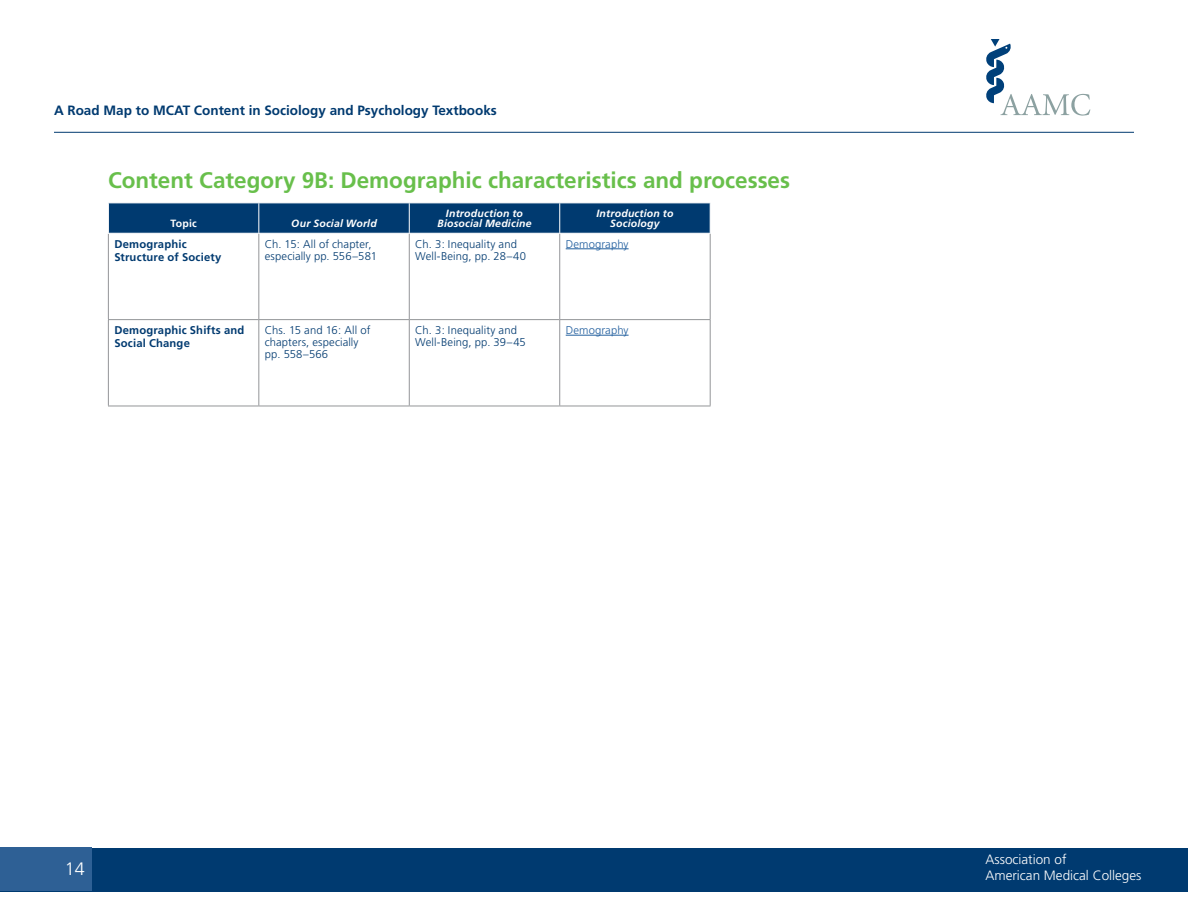
<style>
.page{position:relative;width:1188px;height:918px;background:#fff}
.page>*{position:absolute;margin:0;border:0;box-sizing:border-box;transform-origin:0 0}
.t1{font:700 22.5px "Frutiger";color:#68bf4b}
.t2{font:300 18px "Frutiger";color:#fff}
.t3{font:700 13.5px "Frutiger";color:#003a70}
.t4{font:300 13.5px/16.2px "Frutiger";color:#fff}
.t5{font:300 11.25px/12px "Frutiger";letter-spacing:.01em;color:#003a70}
.t6{font:700 11.25px/13.2px "Frutiger";letter-spacing:.015em;color:#003a70}
.t7{font:300 11.25px "Frutiger";letter-spacing:.01em;color:#215e9e}
.t8{font:italic 700 10.5px/10.5px "Frutiger";letter-spacing:.015em;color:#fff;text-align:center}
.t9{font:700 10.5px "Frutiger";letter-spacing:.02em;color:#fff}
</style>
<div class="page">
<svg style="left:986px;top:39px;width:104px;height:77px"></svg>
<hr style="left:54px;top:132px;width:1080px;height:1px;background:#003a70">
<div style="left:0;top:848px;width:1188px;height:44px;background:#003a70"></div>
<div style="left:0;top:848px;width:92px;height:43px;background:#2e6095"></div>
<svg style="left:109px;top:203px;width:601px;height:30px;background:#053e73"></svg>
<hr style="left:108px;top:234px;width:1px;height:85px;background:#939598">
<hr style="left:258px;top:234px;width:1px;height:85px;background:#939598">
<hr style="left:409px;top:234px;width:1px;height:85px;background:#939598">
<hr style="left:559px;top:234px;width:1px;height:85px;background:#939598">
<hr style="left:710px;top:234px;width:1px;height:85px;background:#939598">
<hr style="left:108px;top:319px;width:151px;height:1px;background:#939598">
<hr style="left:108px;top:320px;width:1px;height:86px;background:#939598">
<hr style="left:259px;top:319px;width:150px;height:1px;background:#939598">
<hr style="left:258px;top:320px;width:1px;height:86px;background:#939598">
<hr style="left:409px;top:319px;width:151px;height:1px;background:#939598">
<hr style="left:409px;top:320px;width:1px;height:86px;background:#939598">
<hr style="left:560px;top:319px;width:151px;height:1px;background:#939598">
<hr style="left:559px;top:320px;width:1px;height:86px;background:#939598">
<hr style="left:710px;top:320px;width:1px;height:86px;background:#939598">
<hr style="left:108px;top:406px;width:151px;height:1px;background:#939598">
<hr style="left:259px;top:406px;width:150px;height:1px;background:#939598">
<hr style="left:409px;top:406px;width:151px;height:1px;background:#939598">
<hr style="left:560px;top:406px;width:151px;height:1px;background:#939598">
<hr style="left:258px;top:203px;width:1px;height:30px;background:#fff">
<hr style="left:409px;top:203px;width:1px;height:30px;background:#fff">
<hr style="left:559px;top:203px;width:1px;height:30px;background:#fff">
<hr style="left:566px;top:249px;width:63px;height:1px;background:#215e9e">
<hr style="left:566px;top:335px;width:63px;height:1px;background:#215e9e">
<p class="t3" style="left:54px;top:102px;width:444px">A Road Map to MCAT Content in Sociology and Psychology Textbooks</p>
<h1 class="t1" style="left:108px;top:166px;width:684px">Content Category 9B: Demographic characteristics and processes</h1>
<p class="t9" style="left:170px;top:217px;width:28px">Topic</p>
<p class="t8" style="left:291px;top:218px;width:87px">Our Social World</p>
<p class="t8" style="left:437px;top:208px;width:96px">Introduction to<br>Biosocial Medicine</p>
<p class="t8" style="left:596px;top:208px;width:79px">Introduction to<br>Sociology</p>
<p class="t6" style="left:114px;top:237px;width:109px">Demographic<br>Structure of Society</p>
<p class="t5" style="left:265px;top:238px;width:114px">Ch. 15: All of chapter, especially pp. 556–581</p>
<p class="t5" style="left:415px;top:238px;width:112px">Ch. 3: Inequality and<br>Well-Being, pp. 28–40</p>
<p class="t7" style="left:566px;top:237px;width:64px">Demography</p>
<p class="t6" style="left:114px;top:324px;width:132px">Demographic Shifts and<br>Social Change</p>
<p class="t5" style="left:265px;top:324px;width:107px">Chs. 15 and 16: All of chapters, especially pp. 558–566</p>
<p class="t5" style="left:415px;top:324px;width:112px">Ch. 3: Inequality and<br>Well-Being, pp. 39–45</p>
<p class="t7" style="left:566px;top:324px;width:64px">Demography</p>
<h2 class="t2" style="left:65px;top:859px;width:22px">14</h2>
<p class="t4" style="left:986px;top:852px;width:158px">Association of<br>American Medical Colleges</p>
</div>
